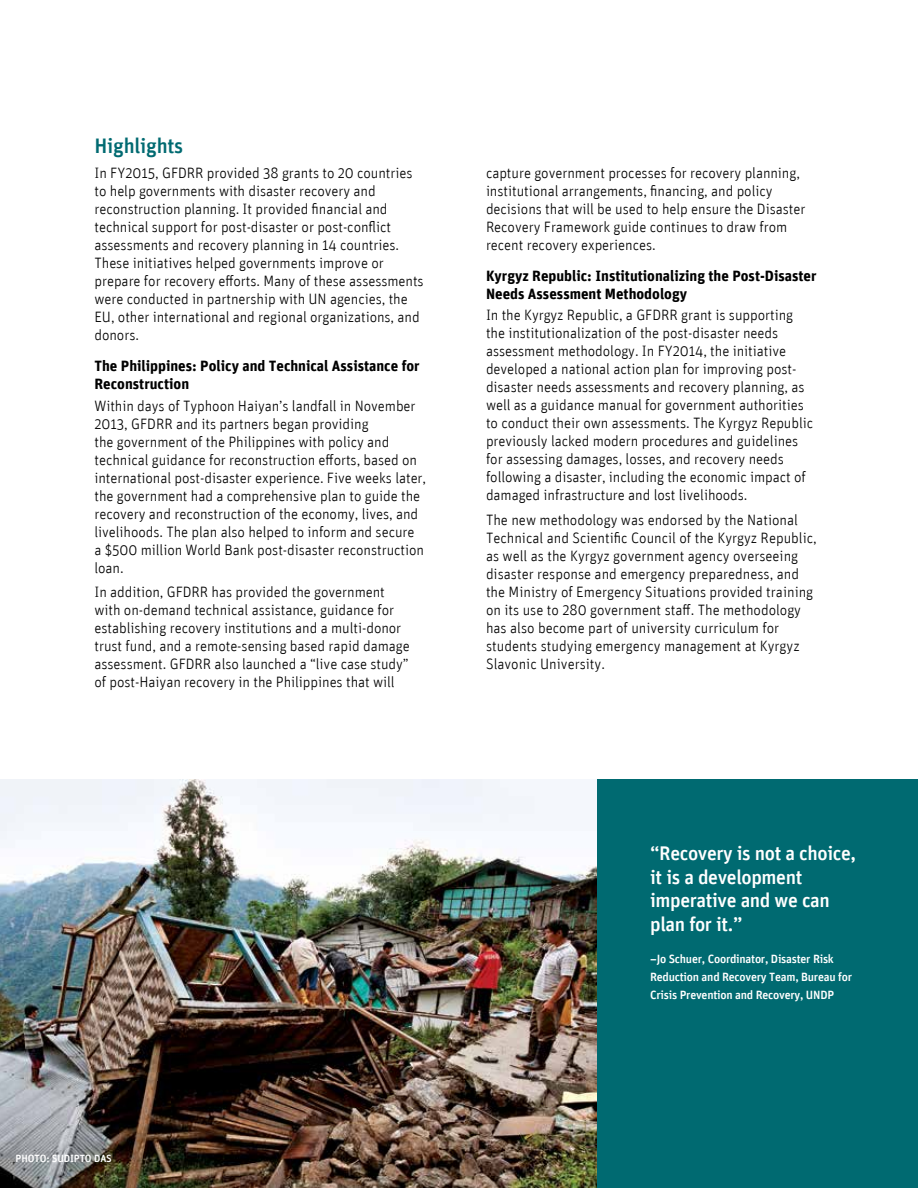
<style>
.page{position:relative;width:918px;height:1188px;background:#fff}
.page>*{position:absolute;margin:0;border:0;box-sizing:border-box;transform-origin:0 0}
.t1{font:500 21px "Unit";letter-spacing:-.01em;color:#006a71}
.t2{font:500 19.8px/23.7px "Unit";letter-spacing:-.02em;color:#fff}
.t3{font:300 15px/18px "Unit";letter-spacing:-.005em;color:#000}
.t4{font:700 15px/18px "Unit";color:#000}
.t5{font:500 12px/18px "Unit";letter-spacing:-.02em;color:#fff}
.t6{font:500 10.5px "Unit";letter-spacing:-.01em;color:#fff}
</style>
<div class="page">
<div style="left:596px;top:779px;width:322px;height:409px;background:#006a71"></div>
<img style="left:0;top:779px;width:596px;height:409px">
<h1 class="t1" style="left:94px;top:133px;width:90px">Highlights</h1>
<p class="t3" style="left:94px;top:163px;width:331px">In FY2015, GFDRR provided 38 grants to 20 countries to help governments with disaster recovery and reconstruction planning. It provided financial and technical support for post-disaster or post-conflict assessments and recovery planning in 14 countries.<br>These initiatives helped governments improve or prepare for recovery efforts. Many of these assessments were conducted in partnership with UN agencies, the EU, other international and regional organizations, and donors.</p>
<p class="t4" style="left:94px;top:357px;width:327px">The Philippines: Policy and Technical Assistance for<br>Reconstruction</p>
<p class="t3" style="left:94px;top:396px;width:333px">Within days of Typhoon Haiyan’s landfall in November 2013, GFDRR and its partners began providing<br>the government of the Philippines with policy and technical guidance for reconstruction efforts, based on international post-disaster experience. Five weeks later, the government had a comprehensive plan to guide the recovery and reconstruction of the economy, lives, and livelihoods. The plan also helped to inform and secure<br>a $500 million World Bank post-disaster reconstruction loan.</p>
<p class="t3" style="left:94px;top:583px;width:317px">In addition, GFDRR has provided the government with on-demand technical assistance, guidance for establishing recovery institutions and a multi-donor trust fund, and a remote-sensing based rapid damage assessment. GFDRR also launched a “live case study” of post-Haiyan recovery in the Philippines that will</p>
<p class="t3" style="left:486px;top:163px;width:321px">capture government processes for recovery planning, institutional arrangements, financing, and policy decisions that will be used to help ensure the Disaster Recovery Framework guide continues to draw from recent recovery experiences.</p>
<p class="t4" style="left:486px;top:267px;width:332px">Kyrgyz Republic: Institutionalizing the Post-Disaster<br>Needs Assessment Methodology</p>
<p class="t3" style="left:486px;top:306px;width:329px">In the Kyrgyz Republic, a GFDRR grant is supporting the institutionalization of the post-disaster needs assessment methodology. In FY2014, the initiative developed a national action plan for improving post&shy;disaster needs assessments and recovery planning, as well as a guidance manual for government authorities to conduct their own assessments. The Kyrgyz Republic previously lacked modern procedures and guidelines for assessing damages, losses, and recovery needs following a disaster, including the economic impact of damaged infrastructure and lost livelihoods.</p>
<p class="t3" style="left:486px;top:511px;width:332px">The new methodology was endorsed by the National Technical and Scientific Council of the Kyrgyz Republic, as well as the Kyrgyz government agency overseeing disaster response and emergency preparedness, and the Ministry of Emergency Situations provided training on its use to 280 government staff. The methodology has also become part of university curriculum for students studying emergency management at Kyrgyz Slavonic University.</p>
<p class="t6" style="left:16px;top:1152px;width:98px">PHOTO: SUDIPTO DAS</p>
<h2 class="t2" style="left:650px;top:841px;width:207px">“Recovery is not a choice, it is a development imperative and we can plan for it.”</h2>
<p class="t5" style="left:650px;top:949px;width:203px">–Jo Schuer, Coordinator, Disaster Risk<br>Reduction and Recovery Team, Bureau for<br>Crisis Prevention and Recovery, UNDP</p>
</div>
